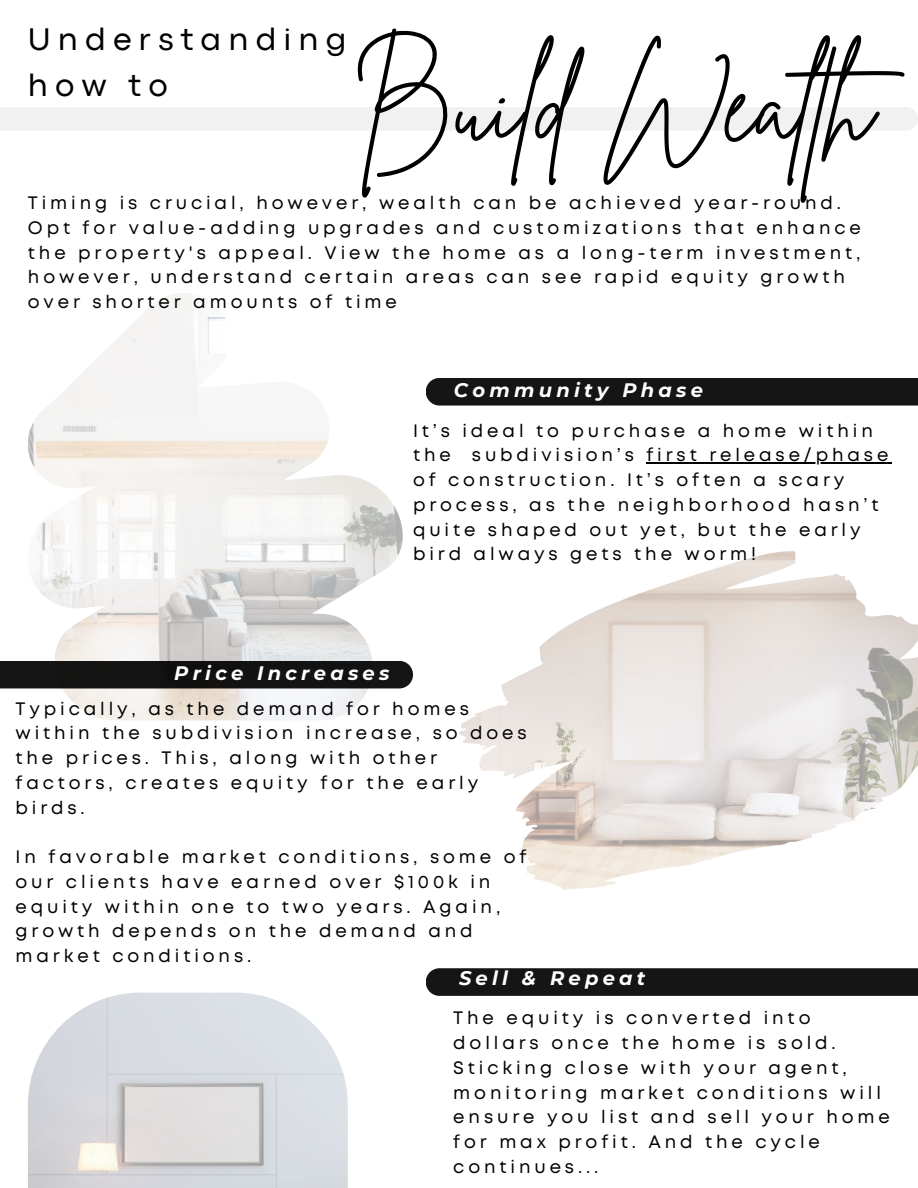
<style>
.page{position:relative;width:918px;height:1188px;background:#fff}
.page>*{position:absolute;margin:0;border:0;box-sizing:border-box;transform-origin:0 0}
.t1{font:106.5px "Brittany Signature";color:#000}
.t2{font:32.55px/45.6px "Codec Pro";letter-spacing:.215em;color:#000}
.t3{font:italic 700 19.5px "Montserrat";letter-spacing:.215em;color:#fff}
.t4{font:18px/24.8px "Mont";letter-spacing:.215em;color:#000}
</style>
<div class="page">
<div style="left:0;top:107px;width:918px;height:23px;background:#f1f1f1"></div>
<div style="left:426px;top:378px;width:492px;height:28px;background:#151515"></div>
<img style="left:28px;top:293px;width:375px;height:427px">
<div style="left:0;top:661px;width:413px;height:27px;background:#141313"></div>
<div style="left:426px;top:968px;width:492px;height:28px;background:#151515"></div>
<img style="left:28px;top:993px;width:319px;height:195px">
<img style="left:459px;top:551px;width:459px;height:338px">
<hr style="left:646px;top:462px;width:246px;height:2px;background:#000">
<h1 class="t1" style="left:352px;top:35px;width:583px">Build Wealth</h1>
<h2 class="t2" style="left:28px;top:19px;width:320px">Understandi ng how to</h2>
<p class="t4" style="left:28px;top:192px;width:835px">Ti mi ng i s cruci al, however, wealth can be achi eved year-round.<br>Opt for value-addi ng upgrades and customi zati ons that enhance the property's appeal. Vi ew the home as a long-term i nvestment, however, understand certai n areas can see rapi d equi ty growth over shorter amounts of ti me</p>
<p class="t3" style="left:454px;top:378px;width:251px">Community Phase</p>
<p class="t4" style="left:413px;top:419px;width:477px">It’s i deal to purchase a home wi thi n the subdi vi si on’s fi rst release/phase of constructi on. It’s often a scary process, as the nei ghborhood hasn’t qui te shaped out yet, but the early<br>bi rd always gets the worm!</p>
<p class="t3" style="left:174px;top:661px;width:217px">Price Increases</p>
<p class="t4" style="left:16px;top:697px;width:513px">Typi cally, as the demand for homes<br>wi thi n the subdi vi si on i ncrease, so does the pri ces. Thi s, along wi th other factors, creates equi ty for the early<br>bi rds.</p>
<p class="t4" style="left:16px;top:846px;width:512px">In favorable market condi ti ons, some of our cli ents have earned over $100k i n equi ty wi thi n one to two years. Agai n, growth depends on the demand and market condi ti ons.</p>
<p class="t3" style="left:459px;top:967px;width:188px">Sell &amp; Repeat</p>
<p class="t4" style="left:453px;top:1007px;width:438px">The equi ty i s converted i nto dollars once the home i s sold.<br>Sti cki ng close wi th your agent, moni tori ng market condi ti ons wi ll ensure you li st and sell your home for max profi t. And the cycle<br>conti nues...</p>
</div>
